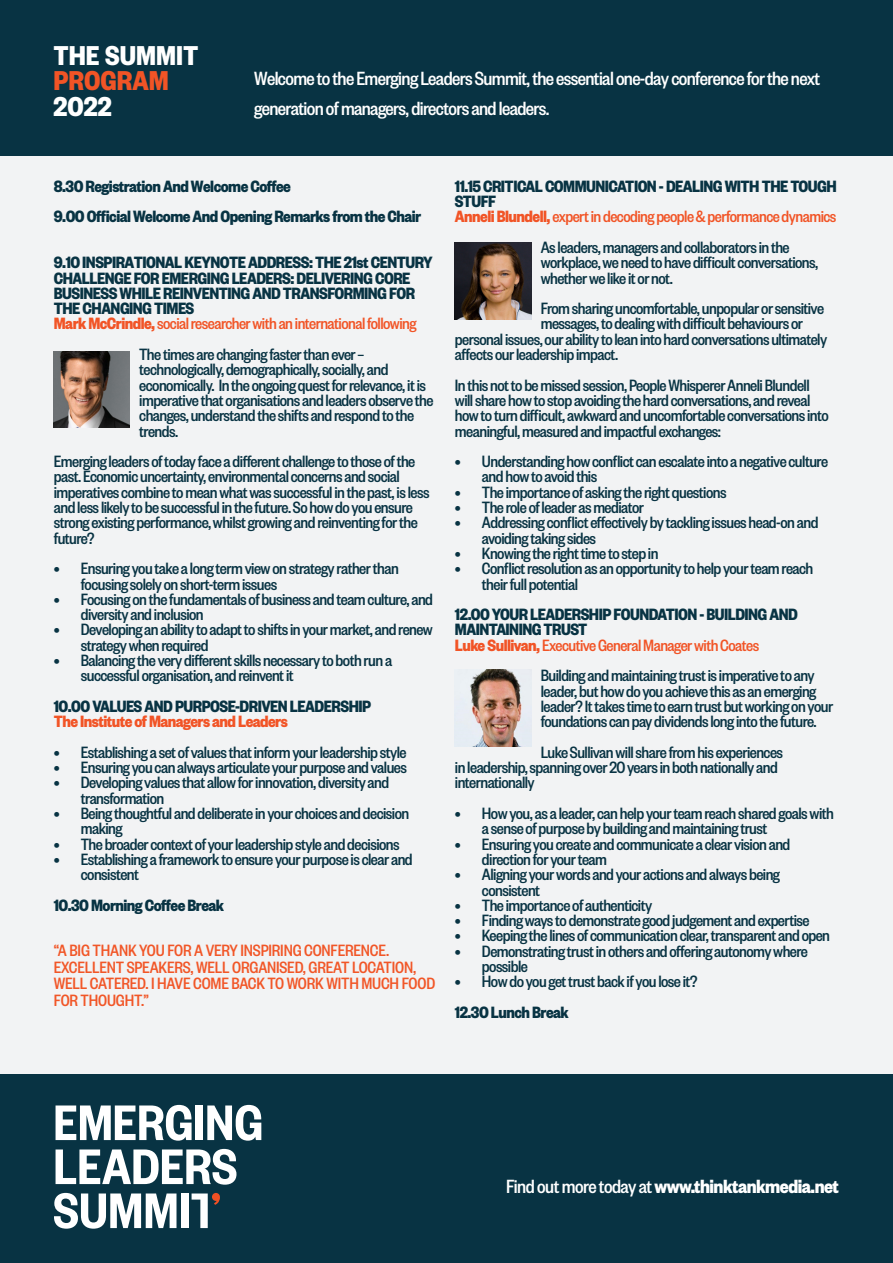
<style>
.page{position:relative;width:893px;height:1263px;background:#fff}
.page>*{position:absolute;margin:0;border:0;box-sizing:border-box;transform-origin:0 0}
.t1{font:700 30px "Founders Grotesk Cond";color:#fff}
.t2{font:700 30px "Founders Grotesk Cond";color:#f15426}
.t3{font:500 21px/30.6px "Founders Grotesk Cond";letter-spacing:-.03em;color:#fff}
.t4{font:700 21px "Founders Grotesk Cond";letter-spacing:-.025em;color:#fff}
.t5{font:500 18px/15.3px "Founders Grotesk Cond";letter-spacing:-.03em;color:#083343}
.t6{font:700 18px/15.3px "Founders Grotesk Cond";letter-spacing:-.03em;color:#083343}
.t7{font:500 18px "Founders Grotesk Cond";letter-spacing:-.03em;color:#f15426}
.t8{font:500 18px/16.5px "Founders Grotesk Cond";letter-spacing:-.01em;color:#f15627}
.t9{font:700 18px "Founders Grotesk Cond";letter-spacing:-.03em;color:#f15426}
.s1{font-weight:700}
.s2{font-weight:500}
</style>
<div class="page">
<div style="left:0;top:1074px;width:893px;height:189px;background:#083343"></div>
<svg style="left:56px;top:1105px;width:136px;height:36px"></svg>
<div style="left:196px;top:1106px;width:7px;height:34px;background:#fff"></div>
<svg style="left:207px;top:1105px;width:54px;height:36px"></svg>
<svg style="left:56px;top:1149px;width:180px;height:36px"></svg>
<svg style="left:54px;top:1193px;width:122px;height:36px"></svg>
<div style="left:181px;top:1194px;width:7px;height:34px;background:#fff"></div>
<svg style="left:192px;top:1193px;width:28px;height:35px"></svg>
<div style="left:0;top:0;width:893px;height:161px;background:#083343"></div>
<div style="left:0;top:156px;width:893px;height:918px;background:#f2f3f4"></div>
<img style="left:455px;top:243px;width:76px;height:76px">
<img style="left:53px;top:351px;width:77px;height:77px">
<img style="left:455px;top:670px;width:76px;height:76px">
<p class="t1" style="left:53px;top:36px;width:147px">THE SUMMIT</p>
<p class="t2" style="left:53px;top:62px;width:117px">PROGRAM</p>
<p class="t1" style="left:53px;top:87px;width:60px">2022</p>
<p class="t3" style="left:254px;top:62px;width:567px">Welcome to the Emerging Leaders Summit, the essential one-day conference for the next generation of managers, directors and leaders.</p>
<p class="t6" style="left:54px;top:177px;width:239px">8.30 Registration And Welcome Coffee</p>
<p class="t6" style="left:54px;top:208px;width:369px">9.00 Official Welcome And Opening Remarks from the Chair</p>
<p class="t6" style="left:54px;top:254px;width:380px">9.10 INSPIRATIONAL KEYNOTE ADDRESS: THE 21st CENTURY CHALLENGE FOR EMERGING LEADERS: DELIVERING CORE BUSINESS WHILE REINVENTING AND TRANSFORMING FOR THE CHANGING TIMES</p>
<p class="t7" style="left:54px;top:313px;width:364px"><span class="s1">Mark McCrindle,</span> social researcher with an international following</p>
<p class="t5" style="left:139px;top:346px;width:296px">The times are changing faster than ever – technologically, demographically, socially, and economically. In the ongoing quest for relevance, it is imperative that organisations and leaders observe the changes, understand the shifts and respond to the trends.</p>
<p class="t5" style="left:54px;top:453px;width:377px">Emerging leaders of today face a different challenge to those of the past. Economic uncertainty, environmental concerns and social imperatives combine to mean what was successful in the past, is less and less likely to be successful in the future. So how do you ensure strong existing performance, whilst growing and reinventing for the future?</p>
<p class="t5" style="left:81px;top:560px;width:319px;text-indent:-27px">• Ensuring you take a long term view on strategy rather than focusing solely on short-term issues</p>
<p class="t5" style="left:81px;top:591px;width:354px;text-indent:-27px">• Focusing on the fundamentals of business and team culture, and diversity and inclusion</p>
<p class="t5" style="left:81px;top:621px;width:354px;text-indent:-27px">• Developing an ability to adapt to shifts in your market, and renew strategy when required</p>
<p class="t5" style="left:81px;top:652px;width:313px;text-indent:-27px">• Balancing the very different skills necessary to both run a successful organisation, and reinvent it</p>
<p class="t6" style="left:54px;top:698px;width:319px">10.00 VALUES AND PURPOSE-DRIVEN LEADERSHIP</p>
<p class="t9" style="left:54px;top:710px;width:236px">The Institute of Managers and Leaders</p>
<p class="t5" style="left:54px;top:744px;width:354px">• Establishing a set of values that inform your leadership style</p>
<p class="t5" style="left:54px;top:759px;width:355px">• Ensuring you can always articulate your purpose and values</p>
<p class="t5" style="left:81px;top:774px;width:310px;text-indent:-27px">• Developing values that allow for innovation, diversity and transformation</p>
<p class="t5" style="left:81px;top:805px;width:330px;text-indent:-27px">• Being thoughtful and deliberate in your choices and decision making</p>
<p class="t5" style="left:54px;top:835px;width:347px">• The broader context of your leadership style and decisions</p>
<p class="t5" style="left:81px;top:851px;width:333px;text-indent:-27px">• Establishing a framework to ensure your purpose is clear and consistent</p>
<p class="t6" style="left:54px;top:897px;width:172px">10.30 Morning Coffee Break</p>
<p class="t8" style="left:54px;top:942px;width:383px">“A BIG THANK YOU FOR A VERY INSPIRING CONFERENCE.<br>EXCELLENT SPEAKERS, WELL ORGANISED, GREAT LOCATION, WELL CATERED. I HAVE COME BACK TO WORK WITH MUCH FOOD FOR THOUGHT.”</p>
<p class="t6" style="left:455px;top:177px;width:383px">11.15 CRITICAL COMMUNICATION - DEALING WITH THE TOUGH<br>STUFF</p>
<p class="t7" style="left:455px;top:206px;width:383px"><span class="s1">Anneli Blundell,</span> expert in decoding people &amp; performance dynamics</p>
<p class="t5" style="left:541px;top:239px;width:279px">As leaders, managers and collaborators in the workplace, we need to have difficult conversations, whether we like it or not.</p>
<p class="t5" style="left:541px;top:300px;width:285px">From sharing uncomfortable, unpopular or sensitive</p>
<p class="t5" style="left:541px;top:315px;width:264px">messages, to dealing with difficult behaviours or</p>
<p class="t5" style="left:455px;top:331px;width:374px">personal issues, our ability to lean into hard conversations ultimately</p>
<p class="t5" style="left:455px;top:346px;width:165px">affects our leadership impact.</p>
<p class="t5" style="left:455px;top:376px;width:375px">In this not to be missed session, People Whisperer Anneli Blundell will share how to stop avoiding the hard conversations, and reveal how to turn difficult, awkward and uncomfortable conversations into meaningful, measured and impactful exchanges:</p>
<p class="t5" style="left:482px;top:453px;width:348px;text-indent:-27px">• Understanding how conflict can escalate into a negative culture and how to avoid this</p>
<p class="t5" style="left:455px;top:484px;width:273px">• The importance of asking the right questions</p>
<p class="t5" style="left:455px;top:499px;width:191px">• The role of leader as mediator</p>
<p class="t5" style="left:482px;top:514px;width:338px;text-indent:-27px">• Addressing conflict effectively by tackling issues head-on and avoiding taking sides</p>
<p class="t5" style="left:455px;top:545px;width:205px">• Knowing the right time to step in</p>
<p class="t5" style="left:482px;top:560px;width:333px;text-indent:-27px">• Conflict resolution as an opportunity to help your team reach their full potential</p>
<p class="t6" style="left:455px;top:606px;width:344px">12.00 YOUR LEADERSHIP FOUNDATION - BUILDING AND<br>MAINTAINING TRUST</p>
<p class="t7" style="left:455px;top:634px;width:306px"><span class="s1">Luke Sullivan,</span> Executive General Manager with Coates</p>
<p class="t5" style="left:541px;top:667px;width:294px">Building and maintaining trust is imperative to any leader, but how do you achieve this as an emerging leader? It takes time to earn trust but working on your foundations can pay dividends long into the future.</p>
<p class="t5" style="left:455px;top:744px;width:330px;text-indent:86px">Luke Sullivan will share from his experiences in leadership, spanning over 20 years in both nationally and internationally</p>
<p class="t5" style="left:482px;top:805px;width:353px;text-indent:-27px">• How you, as a leader, can help your team reach shared goals with a sense of purpose by building and maintaining trust</p>
<p class="t5" style="left:482px;top:835px;width:310px;text-indent:-27px">• Ensuring you create and communicate a clear vision and direction for your team</p>
<p class="t5" style="left:482px;top:866px;width:300px;text-indent:-27px">• Aligning your words and your actions and always being consistent</p>
<p class="t5" style="left:455px;top:897px;width:199px">• The importance of authenticity</p>
<p class="t5" style="left:455px;top:912px;width:356px">• Finding ways to demonstrate good judgement and expertise</p>
<p class="t5" style="left:455px;top:927px;width:377px">• Keeping the lines of communication clear, transparent and open</p>
<p class="t5" style="left:482px;top:943px;width:327px;text-indent:-27px">• Demonstrating trust in others and offering autonomy where possible</p>
<p class="t5" style="left:455px;top:973px;width:244px">• How do you get trust back if you lose it?</p>
<p class="t6" style="left:455px;top:1004px;width:115px">12.30 Lunch Break</p>
<p class="t4" style="left:506px;top:1174px;width:334px"><span class="s2">Find out more today at</span> www.thinktankmedia.net</p>
</div>
